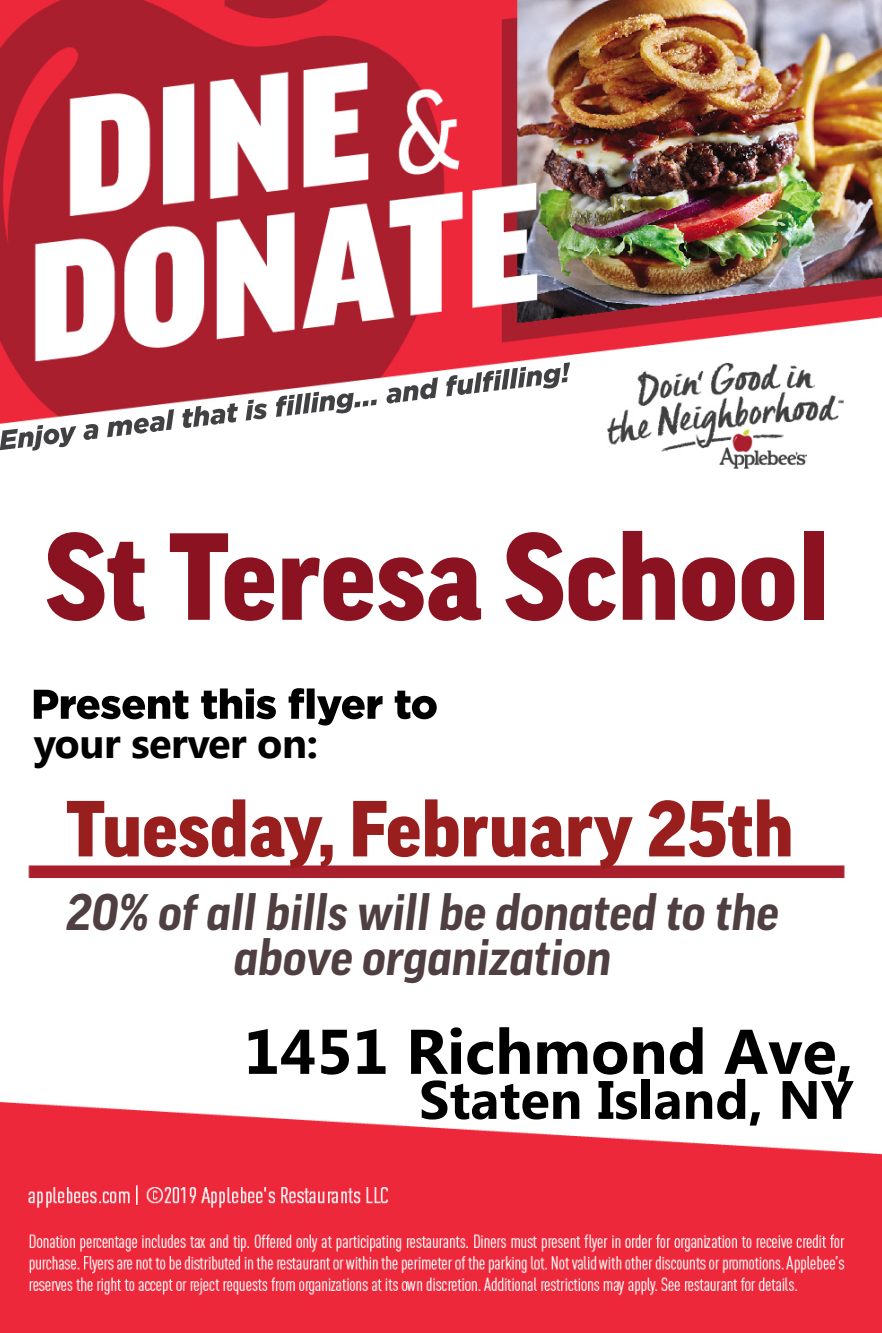
<style>
.page{position:relative;width:882px;height:1333px;background:#fff}
.page>*{position:absolute;margin:0;border:0;box-sizing:border-box;transform-origin:0 0}
.t1{font:900 119.25px "Good Pro";color:#8b1321}
.t2{font:900 76.5px "Good Pro";color:#991f1f}
.t3{font:700 63px "Microsoft New Tai Lue";color:#000}
.t4{font:700 54px "Microsoft New Tai Lue";color:#000}
.t5{font:italic 700 49.5px/45px "Good Pro";color:#4f3f40;text-align:center}
.t6{font:700 41.4px "Microsoft New Tai Lue";letter-spacing:-.01em;color:#000}
</style>
<div class="page">
<img style="left:0;top:0;width:882px;height:1333px">
<div style="left:45px;top:536px;width:774px;height:84px;background:#fff"></div>
<div style="left:34px;top:723px;width:774px;height:84px;background:#fff"></div>
<svg style="left:34px;top:688px;width:403px;height:37px"></svg>
<svg style="left:0;top:362px;width:570px;height:89px"></svg>
<div style="left:243px;top:896px;width:387px;height:24px;background:#fff"></div>
<h1 class="t1" style="left:45px;top:510px;width:786px">St Teresa School</h1>
<p class="t6" style="left:34px;top:719px;width:286px">your server on:</p>
<h2 class="t2" style="left:66px;top:786px;width:728px">Tuesday, February 25th</h2>
<p class="t5" style="left:66px;top:890px;width:714px">20% of all bills will be donated to the above organization</p>
<p class="t3" style="left:244px;top:1015px;width:611px">1451 Richmond Ave,</p>
<p class="t4" style="left:419px;top:1068px;width:436px">Staten Island, NY</p>
</div>
